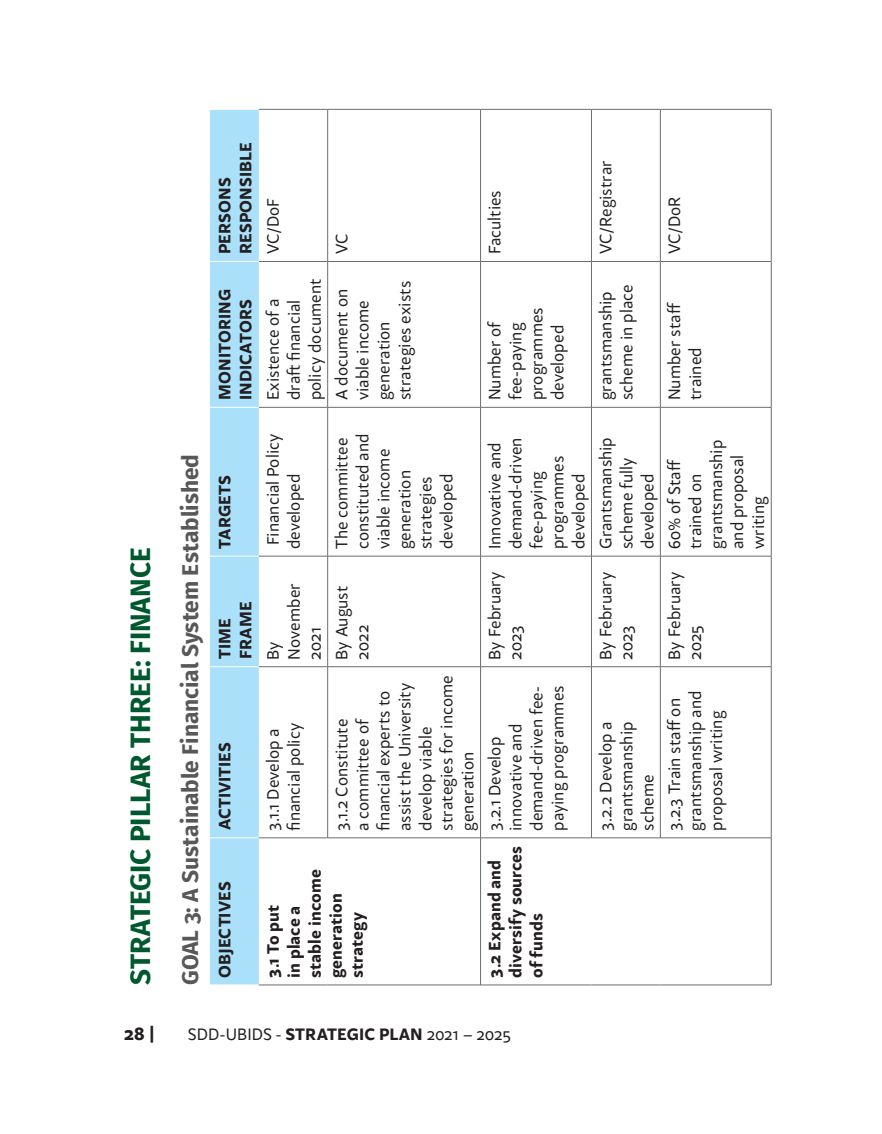
<style>
.page{position:relative;width:882px;height:1134px;background:#fff}
.page>*{position:absolute;margin:0;border:0;box-sizing:border-box;transform-origin:0 0}
.Heading_2{font:700 28px "Fira Sans";color:#00592e}
.Subheading{font:700 22.75px "Fira Sans";color:#57585a}
.t1{font:700 19.25px "Samo Sans Pro";color:#231f20}
.Table_Body{font:17.5px/21px "Samo Sans Pro";color:#231f20}
.Table_Body-2{font:700 17.5px/21px "Samo Sans Pro";letter-spacing:.005em;color:#231f20}
.s1{font-weight:700}
</style>
<div class="page">
<div style="left:210px;top:110px;width:49px;height:875px;background:#aae0f9"></div>
<hr style="left:259px;top:666px;width:68px;height:1px;background:#6c6d70">
<hr style="left:259px;top:556px;width:68px;height:1px;background:#6c6d70">
<hr style="left:259px;top:407px;width:68px;height:1px;background:#6c6d70">
<hr style="left:259px;top:261px;width:68px;height:1px;background:#6c6d70">
<hr style="left:259px;top:109px;width:68px;height:1px;background:#6c6d70">
<hr style="left:327px;top:667px;width:1px;height:171px;background:#6c6d70">
<hr style="left:327px;top:556px;width:1px;height:111px;background:#6c6d70">
<hr style="left:328px;top:666px;width:152px;height:1px;background:#6c6d70">
<hr style="left:327px;top:407px;width:1px;height:149px;background:#6c6d70">
<hr style="left:328px;top:556px;width:152px;height:1px;background:#6c6d70">
<hr style="left:327px;top:261px;width:1px;height:146px;background:#6c6d70">
<hr style="left:328px;top:407px;width:152px;height:1px;background:#6c6d70">
<hr style="left:327px;top:109px;width:1px;height:152px;background:#6c6d70">
<hr style="left:328px;top:261px;width:152px;height:1px;background:#6c6d70">
<hr style="left:328px;top:109px;width:152px;height:1px;background:#6c6d70">
<hr style="left:480px;top:667px;width:1px;height:171px;background:#6c6d70">
<hr style="left:480px;top:556px;width:1px;height:111px;background:#6c6d70">
<hr style="left:481px;top:666px;width:110px;height:1px;background:#6c6d70">
<hr style="left:480px;top:407px;width:1px;height:149px;background:#6c6d70">
<hr style="left:481px;top:556px;width:110px;height:1px;background:#6c6d70">
<hr style="left:480px;top:261px;width:1px;height:146px;background:#6c6d70">
<hr style="left:481px;top:407px;width:110px;height:1px;background:#6c6d70">
<hr style="left:480px;top:109px;width:1px;height:152px;background:#6c6d70">
<hr style="left:481px;top:261px;width:110px;height:1px;background:#6c6d70">
<hr style="left:481px;top:109px;width:110px;height:1px;background:#6c6d70">
<hr style="left:591px;top:667px;width:1px;height:171px;background:#6c6d70">
<hr style="left:591px;top:556px;width:1px;height:111px;background:#6c6d70">
<hr style="left:592px;top:666px;width:68px;height:1px;background:#6c6d70">
<hr style="left:591px;top:407px;width:1px;height:149px;background:#6c6d70">
<hr style="left:592px;top:556px;width:68px;height:1px;background:#6c6d70">
<hr style="left:591px;top:261px;width:1px;height:146px;background:#6c6d70">
<hr style="left:592px;top:407px;width:68px;height:1px;background:#6c6d70">
<hr style="left:591px;top:109px;width:1px;height:152px;background:#6c6d70">
<hr style="left:592px;top:261px;width:68px;height:1px;background:#6c6d70">
<hr style="left:592px;top:109px;width:68px;height:1px;background:#6c6d70">
<hr style="left:660px;top:667px;width:1px;height:171px;background:#6c6d70">
<hr style="left:660px;top:556px;width:1px;height:111px;background:#6c6d70">
<hr style="left:661px;top:666px;width:110px;height:1px;background:#6c6d70">
<hr style="left:660px;top:407px;width:1px;height:149px;background:#6c6d70">
<hr style="left:661px;top:556px;width:110px;height:1px;background:#6c6d70">
<hr style="left:660px;top:261px;width:1px;height:146px;background:#6c6d70">
<hr style="left:661px;top:407px;width:110px;height:1px;background:#6c6d70">
<hr style="left:660px;top:109px;width:1px;height:152px;background:#6c6d70">
<hr style="left:661px;top:261px;width:110px;height:1px;background:#6c6d70">
<hr style="left:661px;top:109px;width:110px;height:1px;background:#6c6d70">
<hr style="left:771px;top:667px;width:1px;height:171px;background:#6c6d70">
<hr style="left:771px;top:556px;width:1px;height:111px;background:#6c6d70">
<hr style="left:771px;top:407px;width:1px;height:149px;background:#6c6d70">
<hr style="left:771px;top:261px;width:1px;height:146px;background:#6c6d70">
<hr style="left:771px;top:109px;width:1px;height:152px;background:#6c6d70">
<hr style="left:210px;top:838px;width:49px;height:1px;background:#fff">
<hr style="left:210px;top:666px;width:49px;height:1px;background:#fff">
<hr style="left:210px;top:556px;width:49px;height:1px;background:#fff">
<hr style="left:210px;top:407px;width:49px;height:1px;background:#fff">
<hr style="left:210px;top:261px;width:49px;height:1px;background:#fff">
<hr style="left:259px;top:985px;width:69px;height:1px;background:#6c6d70">
<hr style="left:259px;top:838px;width:68px;height:1px;background:#6c6d70">
<hr style="left:328px;top:985px;width:152px;height:1px;background:#6c6d70">
<hr style="left:328px;top:838px;width:152px;height:1px;background:#6c6d70">
<hr style="left:480px;top:838px;width:1px;height:147px;background:#6c6d70">
<hr style="left:481px;top:985px;width:110px;height:1px;background:#6c6d70">
<hr style="left:481px;top:838px;width:110px;height:1px;background:#6c6d70">
<hr style="left:591px;top:985px;width:69px;height:1px;background:#6c6d70">
<hr style="left:592px;top:838px;width:68px;height:1px;background:#6c6d70">
<hr style="left:660px;top:985px;width:111px;height:1px;background:#6c6d70">
<hr style="left:661px;top:838px;width:110px;height:1px;background:#6c6d70">
<hr style="left:771px;top:838px;width:1px;height:147px;background:#6c6d70">
<p class="Heading_2" style="left:117px;top:985px;width:439px;rotate:-90deg">STRATEGIC PILLAR THREE: FINANCE</p>
<p class="Subheading" style="left:171px;top:985px;width:533px;rotate:-90deg">GOAL 3: A Sustainable Financial System Established</p>
<p class="Table_Body-2" style="left:214px;top:254px;width:113px;rotate:-90deg">PERSONS<br>RESPONSIBLE</p>
<p class="Table_Body-2" style="left:214px;top:400px;width:112px;rotate:-90deg">MONITORING<br>INDICATORS</p>
<p class="Table_Body-2" style="left:214px;top:549px;width:75px;rotate:-90deg">TARGETS</p>
<p class="Table_Body-2" style="left:214px;top:659px;width:59px;rotate:-90deg">TIME<br>FRAME</p>
<p class="Table_Body-2" style="left:214px;top:830px;width:90px;rotate:-90deg">ACTIVITIES</p>
<p class="Table_Body-2" style="left:214px;top:978px;width:98px;rotate:-90deg">OBJECTIVES</p>
<p class="Table_Body" style="left:262px;top:254px;width:58px;rotate:-90deg">VC/DoF</p>
<p class="Table_Body" style="left:331px;top:254px;width:22px;rotate:-90deg">VC</p>
<p class="Table_Body" style="left:262px;top:400px;width:123px;rotate:-90deg">Existence of a draft financial policy document</p>
<p class="Table_Body" style="left:331px;top:400px;width:121px;rotate:-90deg">A document on viable income generation strategies exists</p>
<p class="Table_Body" style="left:484px;top:254px;width:66px;rotate:-90deg">Faculties</p>
<p class="Table_Body" style="left:484px;top:400px;width:95px;rotate:-90deg">Number of fee-paying programmes developed</p>
<p class="Table_Body" style="left:595px;top:254px;width:96px;rotate:-90deg">VC/Registrar</p>
<p class="Table_Body" style="left:595px;top:400px;width:117px;rotate:-90deg">grantsmanship scheme in place</p>
<p class="Table_Body" style="left:664px;top:254px;width:60px;rotate:-90deg">VC/DoR</p>
<p class="Table_Body" style="left:664px;top:400px;width:99px;rotate:-90deg">Number staff trained</p>
<p class="Table_Body" style="left:262px;top:549px;width:117px;rotate:-90deg">Financial Policy developed</p>
<p class="Table_Body" style="left:331px;top:549px;width:117px;rotate:-90deg">The committee constituted and viable income generation strategies developed</p>
<p class="Table_Body" style="left:262px;top:660px;width:78px;rotate:-90deg">By<br>November<br>2021</p>
<p class="Table_Body" style="left:262px;top:831px;width:110px;rotate:-90deg">3.1.1 Develop a financial policy</p>
<p class="Table_Body" style="left:331px;top:660px;width:76px;rotate:-90deg">By August<br>2022</p>
<p class="Table_Body" style="left:331px;top:831px;width:157px;rotate:-90deg">3.1.2 Constitute<br>a committee of financial experts to assist the University develop viable strategies for income generation</p>
<p class="Table_Body-2" style="left:262px;top:978px;width:110px;rotate:-90deg">3.1 To put<br>in place a stable income generation strategy</p>
<p class="Table_Body" style="left:484px;top:549px;width:113px;rotate:-90deg">Innovative and demand-driven fee-paying programmes developed</p>
<p class="Table_Body" style="left:484px;top:660px;width:90px;rotate:-90deg">By February<br>2023</p>
<p class="Table_Body" style="left:484px;top:831px;width:147px;rotate:-90deg">3.2.1 Develop innovative and demand-driven fee&shy;paying programmes</p>
<p class="Table_Body-2" style="left:484px;top:978px;width:134px;rotate:-90deg">3.2 Expand and diversify sources of funds</p>
<p class="Table_Body" style="left:595px;top:549px;width:114px;rotate:-90deg">Grantsmanship scheme fully developed</p>
<p class="Table_Body" style="left:595px;top:660px;width:90px;rotate:-90deg">By February<br>2023</p>
<p class="Table_Body" style="left:664px;top:549px;width:111px;rotate:-90deg">60% of Staff trained on grantsmanship and proposal writing</p>
<p class="Table_Body" style="left:664px;top:660px;width:90px;rotate:-90deg">By February<br>2025</p>
<p class="Table_Body" style="left:595px;top:831px;width:111px;text-align:justify;rotate:-90deg">3.2.2 Develop a grantsmanship scheme</p>
<p class="Table_Body" style="left:664px;top:831px;width:142px;rotate:-90deg">3.2.3 Train staff on grantsmanship and proposal writing</p>
<p class="t1" style="left:124px;top:1022px;width:33px">28 |</p>
<p class="Table_Body" style="left:188px;top:1024px;width:325px">SDD-UBIDS - <span class="s1">STRATEGIC PLAN</span> 2021 – 2025</p>
</div>
